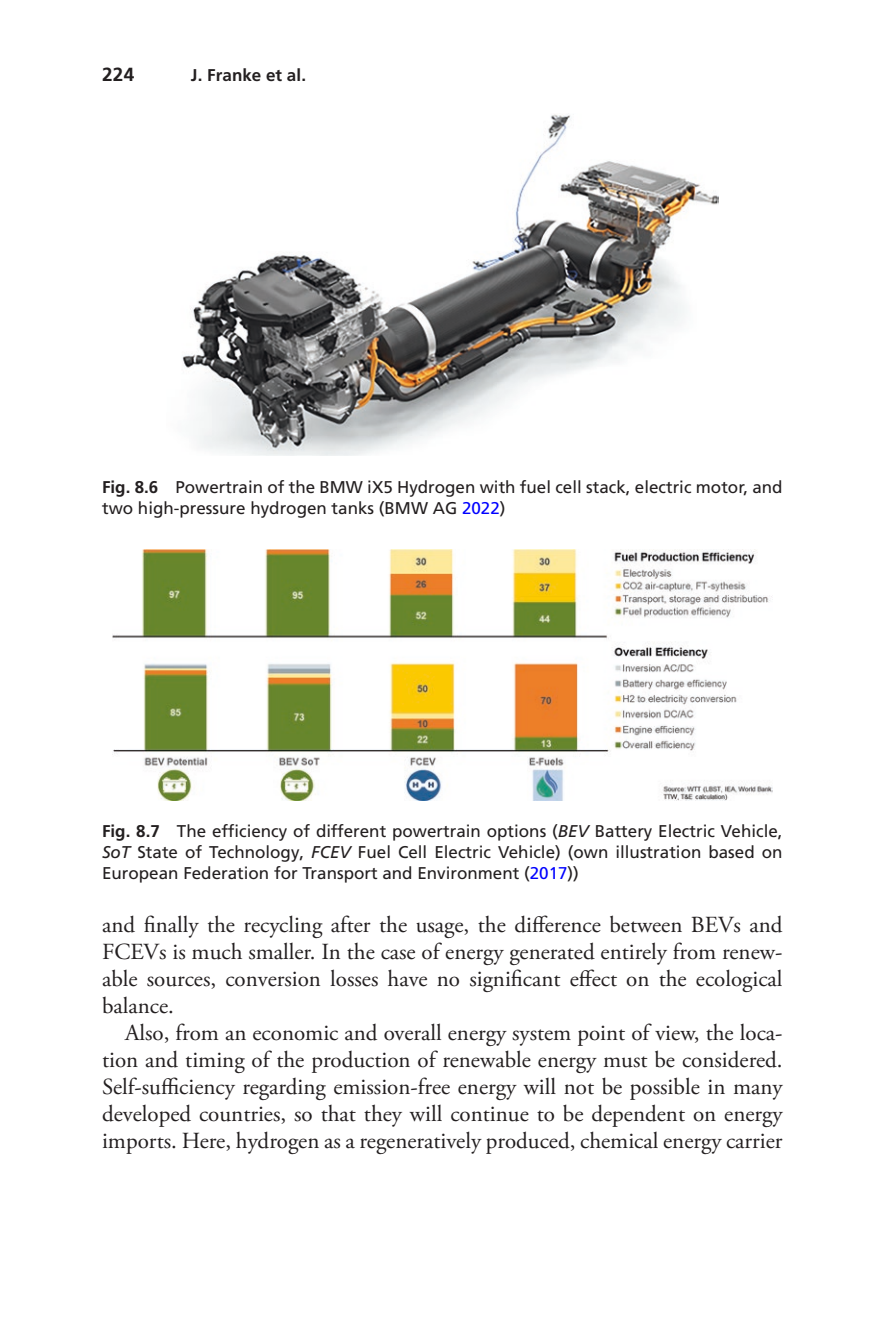
<style>
.page{position:relative;width:879px;height:1333px;background:#fff}
.page>*{position:absolute;margin:0;border:0;box-sizing:border-box;transform-origin:0 0}
.Text{font:23px/27px "Adobe Garamond Pro";color:#231f20;text-align:justify}
.t1{font:700 19px "Frutiger LT Pro";color:#231f20}
.t2{font:17px/21px "Frutiger LT Pro";color:#231f20}
.t3{font:700 17px "Frutiger LT Pro";letter-spacing:.01em;color:#231f20}
.s1{font-weight:700}
.s2{color:#00f}
.s3{font-style:italic}
</style>
<div class="page">
<img style="left:182px;top:114px;width:536px;height:342px">
<img style="left:112px;top:549px;width:660px;height:251px">
<p class="t1" style="left:102px;top:64px;width:34px">224</p>
<p class="t3" style="left:191px;top:65px;width:117px">J. Franke et al.</p>
<p class="t2" style="left:102px;top:476px;width:682px"><span class="s1">Fig. 8.6</span> Powertrain of the BMW iX5 Hydrogen with fuel cell stack, electric motor, and two high-pressure hydrogen tanks (BMW AG <span class="s2">2022</span>)</p>
<p class="t2" style="left:102px;top:821px;width:682px;text-align:justify"><span class="s1">Fig. 8.7</span> The efficiency of different powertrain options (<span class="s3">BEV</span> Battery Electric Vehicle, <span class="s3">SoT</span> State of Technology, <span class="s3">FCEV</span> Fuel Cell Electric Vehicle) (own illustration based on European Federation for Transport and Environment (<span class="s2">2017</span>))</p>
<p class="Text" style="left:102px;top:912px;width:682px">and finally the recycling after the usage, the difference between BEVs and FCEVs is much smaller. In the case of energy generated entirely from renew&shy;able sources, conversion losses have no significant effect on the ecological balance.</p>
<p class="Text" style="left:102px;top:1020px;width:682px;text-indent:23px">Also, from an economic and overall energy system point of view, the loca&shy;tion and timing of the production of renewable energy must be considered.<br>Self-sufficiency regarding emission-free energy will not be possible in many developed countries, so that they will continue to be dependent on energy imports. Here, hydrogen as a regeneratively produced, chemical energy carrier</p>
</div>
